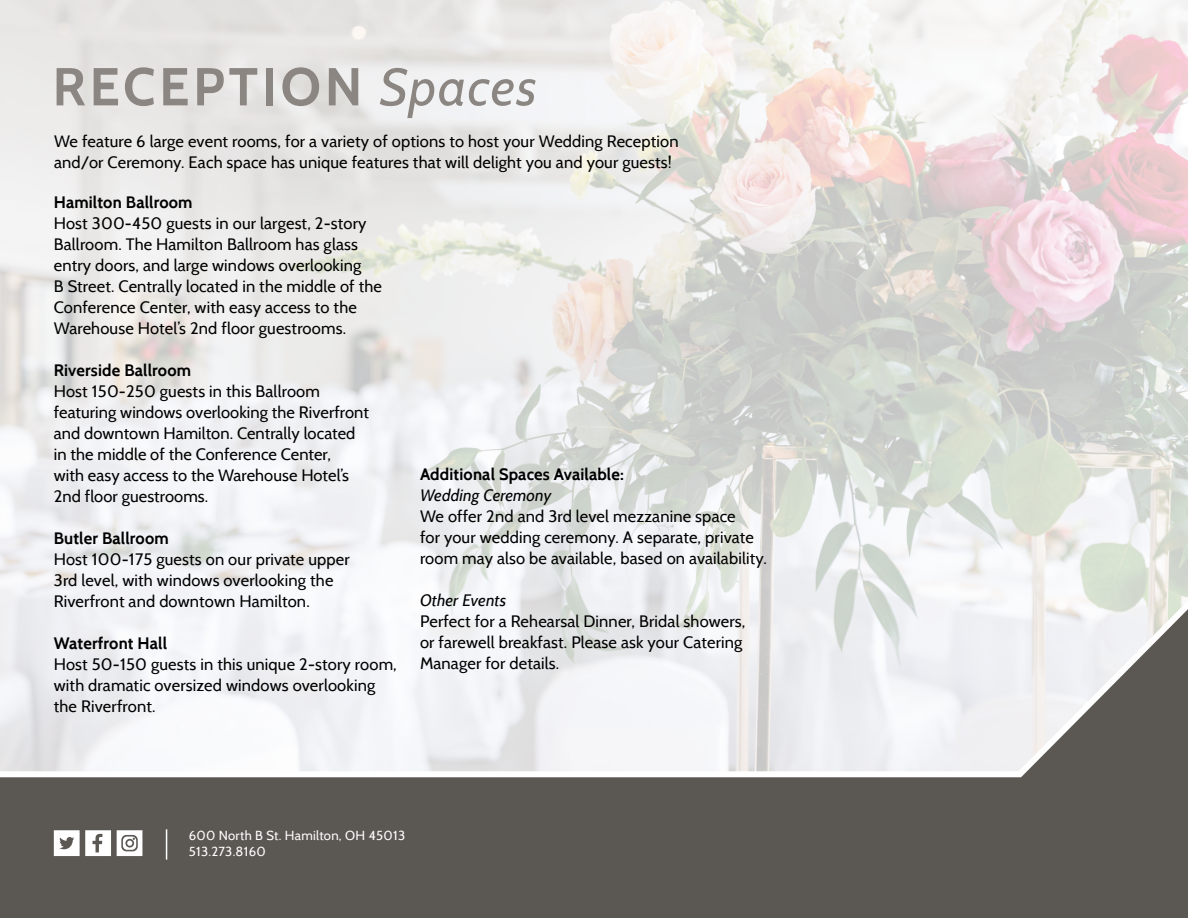
<style>
.page{position:relative;width:1188px;height:918px;background:#fff}
.page>*{position:absolute;margin:0;border:0;box-sizing:border-box;transform-origin:0 0}
.t1{font:700 53.25px "Cabin";letter-spacing:.07em;color:#8b8681}
.t2{font:16.5px/21px "Cabin";letter-spacing:.01em;color:#000}
.t3{font:700 16.5px "Cabin";letter-spacing:.01em;color:#000}
.t4{font:italic 16.5px "Cabin";letter-spacing:.01em;color:#000}
.t5{font:13.05px/15.6px "Cabin";letter-spacing:.02em;color:#fff}
.s1{font-weight:400;font-style:italic;font-size:52.5px}
</style>
<div class="page">
<img style="left:0;top:0;width:1188px;height:578px">
<div style="left:0;top:780px;width:1188px;height:138px;background:#5b5753"></div>
<svg style="left:0;top:578px;width:1188px;height:202px"></svg>
<svg style="left:54px;top:830px;width:57px;height:26px"></svg>
<svg style="left:117px;top:830px;width:25px;height:26px"></svg>
<hr style="left:166px;top:829px;width:1px;height:31px;background:#fff">
<h1 class="t1" style="left:52px;top:55px;width:486px">RECEPTION <span class="s1">Spaces</span></h1>
<p class="t2" style="left:54px;top:131px;width:626px">We feature 6 large event rooms, for a variety of options to host your Wedding Reception and/or Ceremony. Each space has unique features that will delight you and your guests!</p>
<p class="t3" style="left:54px;top:192px;width:140px">Hamilton Ballroom</p>
<p class="t2" style="left:54px;top:213px;width:330px">Host 300-450 guests in our largest, 2-story Ballroom. The Hamilton Ballroom has glass entry doors, and large windows overlooking<br>B Street. Centrally located in the middle of the Conference Center, with easy access to the Warehouse Hotel’s 2nd floor guestrooms.</p>
<p class="t3" style="left:54px;top:360px;width:139px">Riverside Ballroom</p>
<p class="t2" style="left:54px;top:381px;width:317px">Host 150-250 guests in this Ballroom featuring windows overlooking the Riverfront and downtown Hamilton. Centrally located in the middle of the Conference Center,<br>with easy access to the Warehouse Hotel’s 2nd floor guestrooms.</p>
<p class="t3" style="left:54px;top:528px;width:116px">Butler Ballroom</p>
<p class="t2" style="left:54px;top:549px;width:298px">Host 100-175 guests on our private upper<br>3rd level, with windows overlooking the<br>Riverfront and downtown Hamilton.</p>
<p class="t3" style="left:54px;top:633px;width:115px">Waterfront Hall</p>
<p class="t2" style="left:54px;top:654px;width:345px">Host 50-150 guests in this unique 2-story room, with dramatic oversized windows overlooking the Riverfront.</p>
<p class="t3" style="left:420px;top:464px;width:205px">Additional Spaces Available:</p>
<p class="t4" style="left:420px;top:485px;width:133px">Wedding Ceremony</p>
<p class="t2" style="left:420px;top:505px;width:348px">We offer 2nd and 3rd level mezzanine space<br>for your wedding ceremony. A separate, private room may also be available, based on availability.</p>
<p class="t4" style="left:420px;top:590px;width:88px">Other Events</p>
<p class="t2" style="left:420px;top:610px;width:327px">Perfect for a Rehearsal Dinner, Bridal showers, or farewell breakfast. Please ask your Catering<br>Manager for details.</p>
<p class="t5" style="left:189px;top:828px;width:218px">600 North B St. Hamilton, OH 45013<br>513.273.8160</p>
</div>
